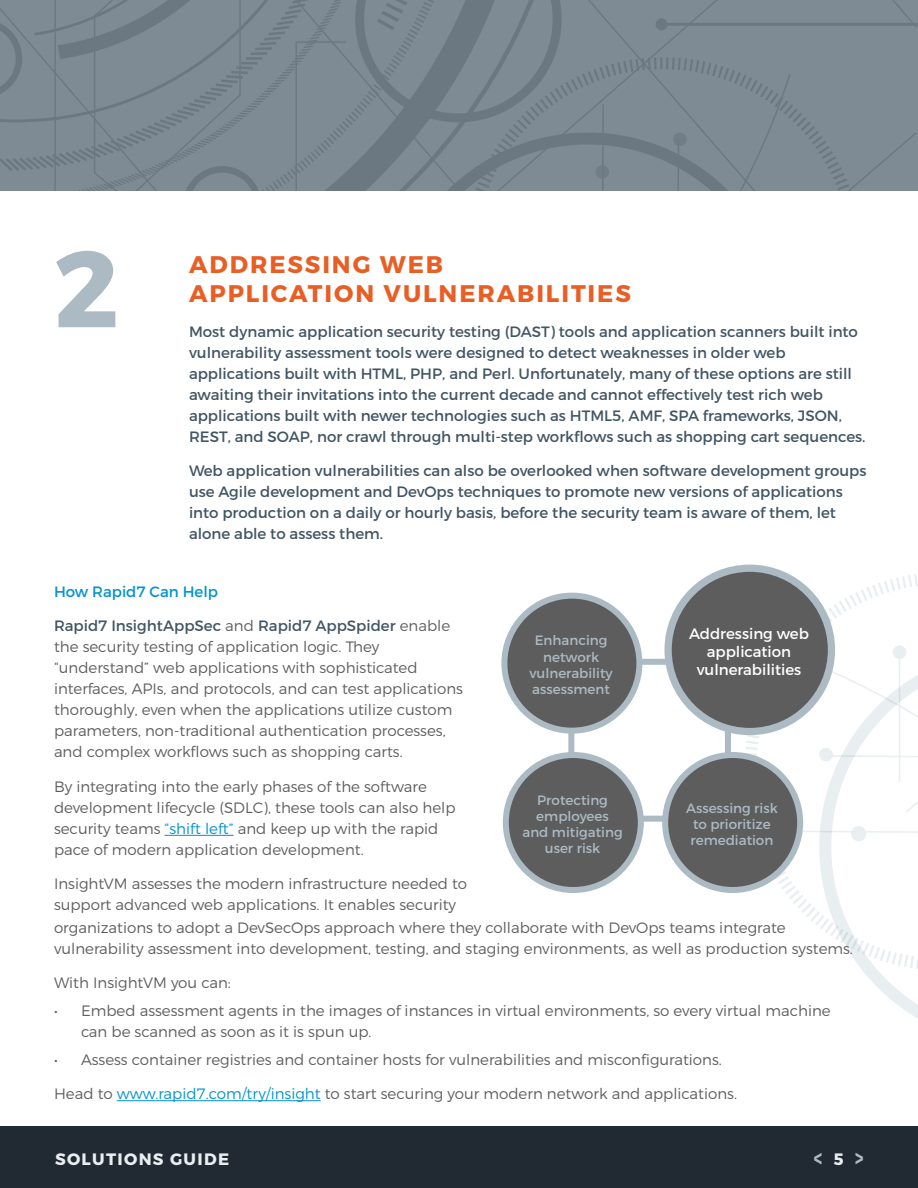
<style>
.page{position:relative;width:918px;height:1188px;background:#fff}
.page>*{position:absolute;margin:0;border:0;box-sizing:border-box;transform-origin:0 0}
.t1{font:700 108px "Montserrat";color:#acbac3}
.t2{font:700 24px/28.8px "Montserrat";letter-spacing:.08em;color:#e85f26}
.t3{font:700 22.65px "Montserrat";color:#acbac3;scale:.73 1}
.t4{font:700 16.5px "Montserrat";letter-spacing:.08em;color:#e9eef1}
.t5{font:300 15px/21px "Montserrat";color:#5d5d5d}
.t6{font:15px/21px "Montserrat";color:#425563}
.t7{font:15px/18px "Montserrat";color:#fff;text-align:center}
.t8{font:15px "Montserrat";color:#0093d0}
.t9{font:13.5px/16.2px "Montserrat";color:#acbac3;text-align:center}
.s1{font-weight:400;color:#425563}
.s2{color:#0093d0}
.s3{font-size:16.5px;color:#e9eef1}
</style>
<div class="page">
<div style="left:0;top:1127px;width:918px;height:61px;background:#212933"></div>
<svg style="left:0;top:0;width:918px;height:190px;background:#7b8791"></svg>
<svg style="left:864px;top:972px;width:54px;height:46px"></svg>
<svg style="left:742px;top:570px;width:176px;height:402px"></svg>
<hr style="left:165px;top:835px;width:69px;height:1px;background:#0093d0">
<hr style="left:117px;top:1100px;width:204px;height:1px;background:#0093d0">
<div style="left:568px;top:659px;width:163px;height:163px;border:6px solid #acbac3"></div>
<div style="left:504px;top:596px;width:135px;height:135px;background:#5d5d5d;border-radius:50%"></div>
<div style="left:501px;top:593px;width:141px;height:141px;border:6px solid #acbac3;border-radius:50%"></div>
<div style="left:506px;top:755px;width:135px;height:135px;background:#5d5d5d;border-radius:50%"></div>
<div style="left:503px;top:752px;width:141px;height:141px;border:6px solid #acbac3;border-radius:50%"></div>
<div style="left:665px;top:755px;width:135px;height:135px;background:#5d5d5d;border-radius:50%"></div>
<div style="left:662px;top:752px;width:141px;height:141px;border:6px solid #acbac3;border-radius:50%"></div>
<div style="left:668px;top:568px;width:163px;height:164px;background:#5d5d5d;border-radius:50%"></div>
<div style="left:664px;top:565px;width:171px;height:170px;border:7px solid #acbac3;border-radius:50%"></div>
<h1 class="t1" style="left:54px;top:222px;width:66px">2</h1>
<h2 class="t2" style="left:189px;top:251px;width:443px">ADDRESSING WEB<br>APPLICATION VULNERABILITIES</h2>
<p class="t6" style="left:189px;top:321px;width:678px">Most dynamic application security testing (DAST) tools and application scanners built into vulnerability assessment tools were designed to detect weaknesses in older web applications built with HTML, PHP, and Perl. Unfortunately, many of these options are still awaiting their invitations into the current decade and cannot effectively test rich web applications built with newer technologies such as HTML5, AMF, SPA frameworks, JSON, REST, and SOAP, nor crawl through multi-step workflows such as shopping cart sequences.</p>
<p class="t6" style="left:189px;top:460px;width:679px">Web application vulnerabilities can also be overlooked when software development groups use Agile development and DevOps techniques to promote new versions of applications into production on a daily or hourly basis, before the security team is aware of them, let alone able to assess them.</p>
<p class="t8" style="left:54px;top:582px;width:166px">How Rapid7 Can Help</p>
<p class="t5" style="left:54px;top:615px;width:411px"><span class="s1">Rapid7 InsightAppSec</span> and <span class="s1">Rapid7 AppSpider</span> enable the security testing of application logic. They “understand” web applications with sophisticated interfaces, APIs, and protocols, and can test applications thoroughly, even when the applications utilize custom parameters, non-traditional authentication processes, and complex workflows such as shopping carts.</p>
<p class="t5" style="left:54px;top:776px;width:403px">By integrating into the early phases of the software development lifecycle (SDLC), these tools can also help security teams <span class="s2">“shift left”</span> and keep up with the rapid pace of modern application development.</p>
<p class="t5" style="left:54px;top:873px;width:415px">InsightVM assesses the modern infrastructure needed to support advanced web applications. It enables security</p>
<p class="t5" style="left:54px;top:917px;width:800px">organizations to adopt a DevSecOps approach where they collaborate with DevOps teams integrate vulnerability assessment into development, testing, and staging environments, as well as production systems.</p>
<p class="t5" style="left:54px;top:972px;width:178px">With InsightVM you can:</p>
<p class="t5" style="left:81px;top:1000px;width:751px;text-indent:-27px">• Embed assessment agents in the images of instances in virtual environments, so every virtual machine can be scanned as soon as it is spun up.</p>
<p class="t5" style="left:54px;top:1049px;width:669px">• Assess container registries and container hosts for vulnerabilities and misconfigurations.</p>
<p class="t5" style="left:54px;top:1083px;width:685px">Head to <span class="s2">www.rapid7.com/try/insight</span> to start securing your modern network and applications.</p>
<p class="t7" style="left:689px;top:625px;width:121px">Addressing web application vulnerabilities</p>
<p class="t9" style="left:530px;top:633px;width:85px">Enhancing network vulnerability assessment</p>
<p class="t9" style="left:522px;top:792px;width:102px">Protecting employees and mitigating user risk</p>
<p class="t9" style="left:686px;top:800px;width:93px">Assessing risk to prioritize remediation</p>
<p class="t4" style="left:55px;top:1149px;width:176px">SOLUTIONS GUIDE</p>
<h3 class="t3" style="left:814px;top:1144px;width:70px">&lt; <span class="s3">5</span> &gt;</h3>
</div>
